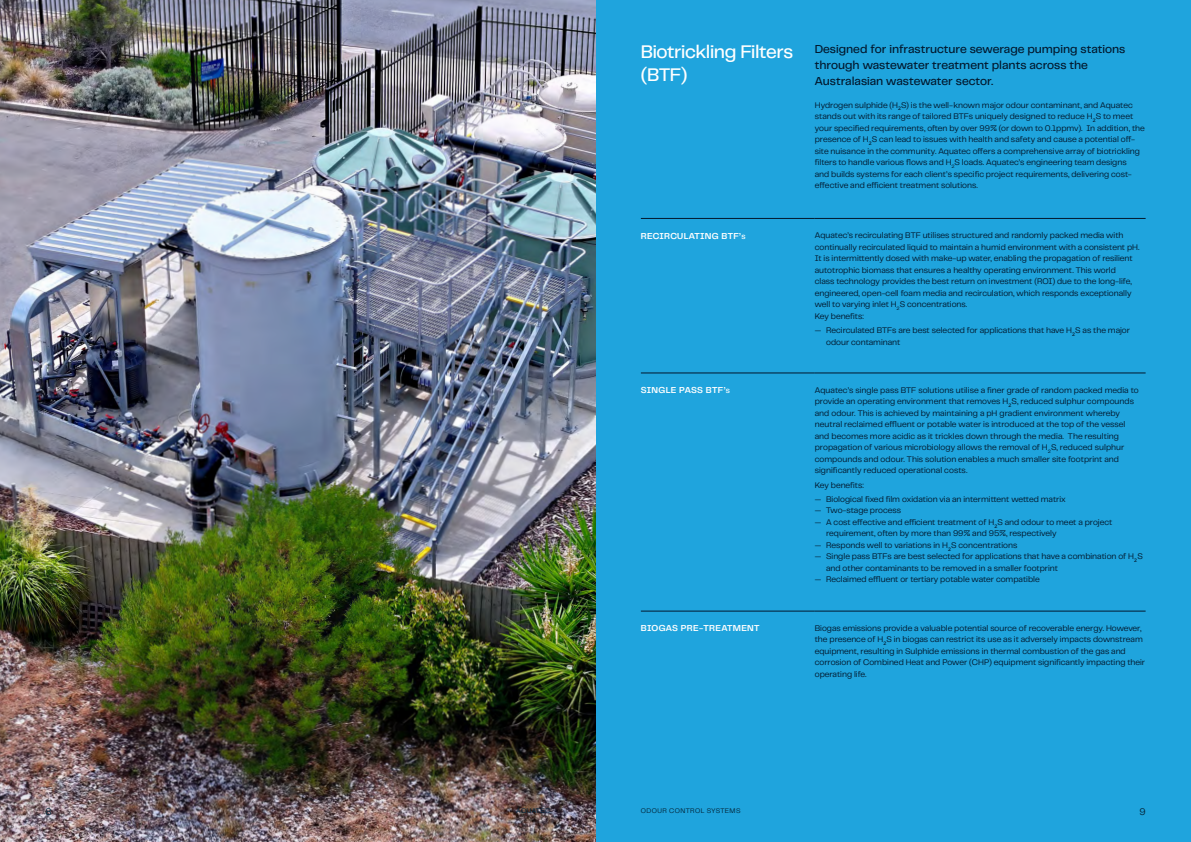
<style>
.page{position:relative;width:1191px;height:842px;background:#fff}
.page>*{position:absolute;margin:0;border:0;box-sizing:border-box;transform-origin:0 0}
.H1___20pt___Light_Blue{font:500 19px "PP Telegraf";letter-spacing:-.02em;color:#fff}
.Body_Large___12pt___White{font:500 12px/16px "PP Telegraf";color:#02182d}
.t1{font:10px "PP Telegraf";color:#04273b}
.H2___Caps___9pt___Light_Blue{font:600 9px "PP Telegraf";letter-spacing:.035em;color:#fff}
.Body_Regular___8_5pt___Midnight{font:8.5px/11.5px "PP Telegraf";color:#02182d}
.t2{font:7px "PP Telegraf";letter-spacing:.06em;color:#04273b}
.s1{font-size:6.3px}
</style>
<div class="page">
<div style="left:589px;top:0;width:602px;height:842px;background:#1fa4dd"></div>
<hr style="left:641px;top:218px;width:173px;height:1px;background:#02182d">
<hr style="left:814px;top:218px;width:331px;height:1px;background:#02182d">
<hr style="left:641px;top:373px;width:173px;height:1px;background:#02182d">
<hr style="left:814px;top:373px;width:331px;height:1px;background:#02182d">
<hr style="left:641px;top:611px;width:173px;height:1px;background:#02182d">
<hr style="left:814px;top:611px;width:331px;height:1px;background:#02182d">
<img style="left:0;top:0;width:595px;height:842px">
<p class="H1___20pt___Light_Blue" style="left:641px;top:39px;width:154px">Biotrickling Filters</p>
<p class="H1___20pt___Light_Blue" style="left:641px;top:62px;width:48px">(BTF)</p>
<p class="Body_Large___12pt___White" style="left:814px;top:41px;width:312px">Designed for infrastructure sewerage pumping stations through wastewater treatment plants across the<br>Australasian wastewater sector.</p>
<p class="Body_Regular___8_5pt___Midnight" style="left:814px;top:99px;width:331px">Hydrogen sulphide (H<sub>2</sub>S) is the well-known major odour contaminant, and Aquatec stands out with its range of tailored BTFs uniquely designed to reduce H<sub>2</sub>S to meet your specified requirements, often by over 99% (or down to 0.1ppmv). In addition, the presence of H<sub>2</sub>S can lead to issues with health and safety and cause a potential off&shy;site nuisance in the community. Aquatec offers a comprehensive array of biotrickling filters to handle various flows and H<sub>2</sub>S loads. Aquatec’s engineering team designs<br>and builds systems for each client’s specific project requirements, delivering cost&shy;effective and efficient treatment solutions.</p>
<p class="H2___Caps___9pt___Light_Blue" style="left:641px;top:229px;width:106px">RECIRCULATING BTF’<span class="s1">s</span></p>
<p class="Body_Regular___8_5pt___Midnight" style="left:814px;top:229px;width:326px">Aquatec’s recirculating BTF utilises structured and randomly packed media with continually recirculated liquid to maintain a humid environment with a consistent pH.<br>It is intermittently dosed with make-up water, enabling the propagation of resilient autotrophic biomass that ensures a healthy operating environment. This world<br>class technology provides the best return on investment (ROI) due to the long-life, engineered, open-cell foam media and recirculation, which responds exceptionally well to varying inlet H<sub>2</sub>S concentrations.<br>Key benefits:</p>
<p class="Body_Regular___8_5pt___Midnight" style="left:826px;top:324px;width:305px;text-indent:-11px">— Recirculated BTFs are best selected for applications that have H<sub>2</sub>S as the major odour contaminant</p>
<p class="H2___Caps___9pt___Light_Blue" style="left:641px;top:384px;width:90px">SINGLE PASS BTF’<span class="s1">s</span></p>
<p class="Body_Regular___8_5pt___Midnight" style="left:814px;top:384px;width:325px">Aquatec’s single pass BTF solutions utilise a finer grade of random packed media to provide an operating environment that removes H<sub>2</sub>S, reduced sulphur compounds and odour. This is achieved by maintaining a pH gradient environment whereby neutral reclaimed effluent or potable water is introduced at the top of the vessel and becomes more acidic as it trickles down through the media. The resulting propagation of various microbiology allows the removal of H<sub>2</sub>S, reduced sulphur compounds and odour. This solution enables a much smaller site footprint and significantly reduced operational costs.</p>
<p class="Body_Regular___8_5pt___Midnight" style="left:814px;top:479px;width:51px">Key benefits:</p>
<p class="Body_Regular___8_5pt___Midnight" style="left:814px;top:493px;width:252px">— Biological fixed film oxidation via an intermittent wetted matrix</p>
<p class="Body_Regular___8_5pt___Midnight" style="left:814px;top:504px;width:88px">— Two-stage process</p>
<p class="Body_Regular___8_5pt___Midnight" style="left:826px;top:516px;width:288px;text-indent:-11px">— A cost effective and efficient treatment of H<sub>2</sub>S and odour to meet a project requirement, often by more than 99% and 95%, respectively</p>
<p class="Body_Regular___8_5pt___Midnight" style="left:814px;top:539px;width:204px">— Responds well to variations in H<sub>2</sub>S concentrations</p>
<p class="Body_Regular___8_5pt___Midnight" style="left:826px;top:550px;width:318px;text-indent:-11px">— Single pass BTFs are best selected for applications that have a combination of H<sub>2</sub>S and other contaminants to be removed in a smaller footprint</p>
<p class="Body_Regular___8_5pt___Midnight" style="left:814px;top:573px;width:226px">— Reclaimed effluent or tertiary potable water compatible</p>
<p class="H2___Caps___9pt___Light_Blue" style="left:641px;top:622px;width:120px">BIOGAS PRE-TREATMENT</p>
<p class="Body_Regular___8_5pt___Midnight" style="left:814px;top:622px;width:332px">Biogas emissions provide a valuable potential source of recoverable energy. However, the presence of H<sub>2</sub>S in biogas can restrict its use as it adversely impacts downstream equipment, resulting in Sulphide emissions in thermal combustion of the gas and corrosion of Combined Heat and Power (CHP) equipment significantly impacting their operating life.</p>
<p class="t1" style="left:45px;top:804px;width:8px">8</p>
<p class="t2" style="left:516px;top:805px;width:35px">AQUATEC</p>
<p class="t2" style="left:641px;top:805px;width:101px">ODOUR CONTROL SYSTEMS</p>
<p class="t1" style="left:1139px;top:804px;width:8px">9</p>
</div>
